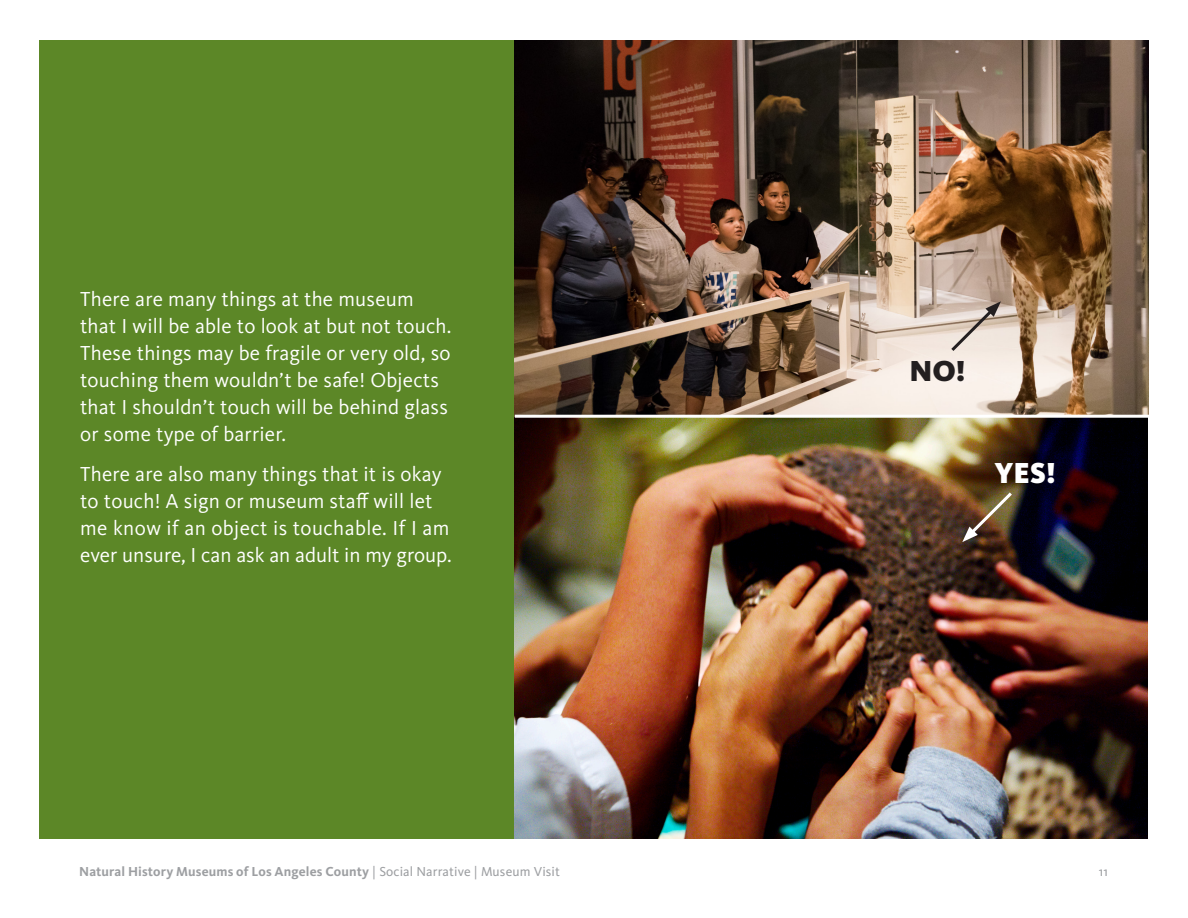
<style>
.page{position:relative;width:1188px;height:918px;background:#fff}
.page>*{position:absolute;margin:0;border:0;box-sizing:border-box;transform-origin:0 0}
.t1{font:900 30px "Kievit OT";color:#fff}
.t2{font:900 30px "Kievit OT";color:#231f20}
.Section_Subhead{font:21px/27px "Kievit OT";letter-spacing:.01em;color:#fff}
.t3{font:700 13.5px "Kievit OT";letter-spacing:.01em;color:#9d9fa2}
.t4{font:13.5px "Kievit OT";color:#9d9fa2}
.s1{font-weight:400}
</style>
<div class="page">
<div style="left:40px;top:40px;width:475px;height:799px;background:#5c8727"></div>
<img style="left:515px;top:40px;width:633px;height:799px">
<hr style="left:515px;top:415px;width:648px;height:3px;background:#fff">
<svg style="left:948px;top:301px;width:53px;height:53px;background:#d1c4ba"></svg>
<img style="left:962px;top:489px;width:53px;height:53px">
<p class="Section_Subhead" style="left:80px;top:286px;width:373px">There are many things at the museum that I will be able to look at but not touch.<br>These things may be fragile or very old, so touching them wouldn’t be safe! Objects that I shouldn’t touch will be behind glass or some type of barrier.</p>
<p class="Section_Subhead" style="left:80px;top:461px;width:373px">There are also many things that it is okay to touch! A sign or museum staff will let me know if an object is touchable. If I am ever unsure, I can ask an adult in my group.</p>
<p class="t2" style="left:909px;top:353px;width:58px">NO!</p>
<p class="t1" style="left:995px;top:455px;width:63px">YES!</p>
<p class="t3" style="left:79px;top:864px;width:482px">Natural History Museums of Los Angeles County <span class="s1">| Social Narrative | Museum Visit</span></p>
<p class="t4" style="left:1099px;top:864px;width:11px">11</p>
</div>
